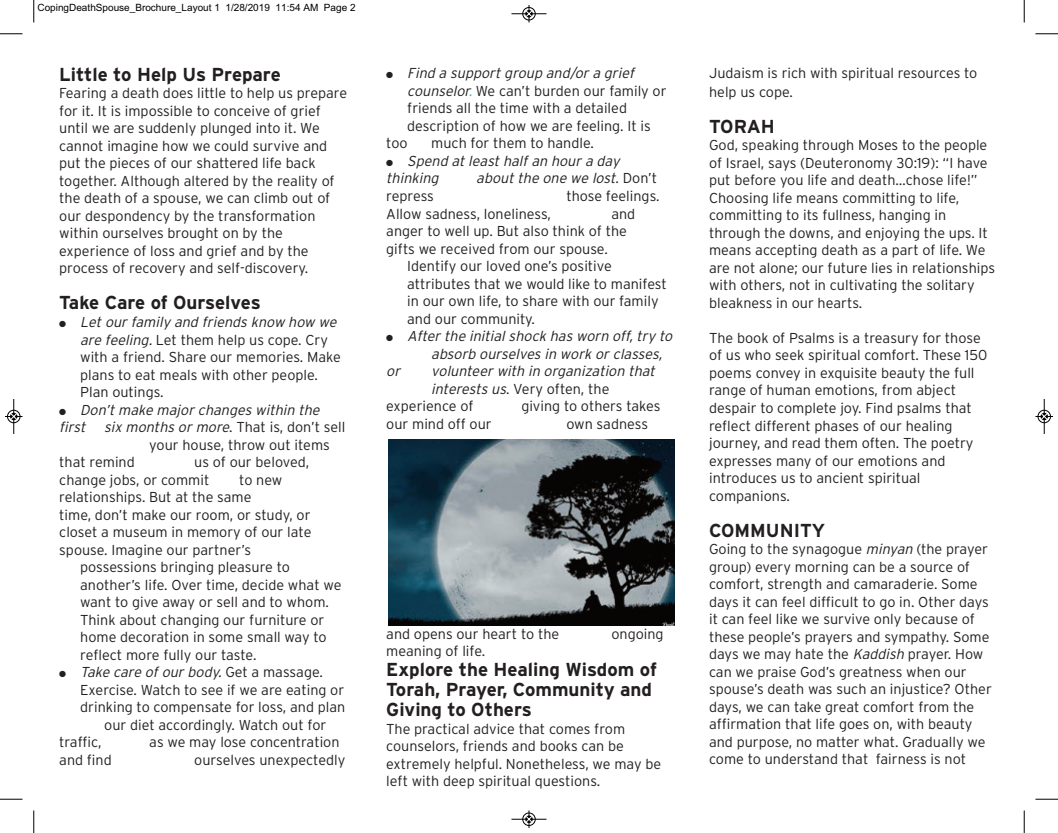
<style>
.page{position:relative;width:1058px;height:833px;background:#fff}
.page>*{position:absolute;margin:0;border:0;box-sizing:border-box;transform-origin:0 0}
.t1{font:700 18.75px/20px "Interstate";color:#231f20}
.t2{font:300 14.38px/17.5px "Interstate";color:#231f20}
.t3{font:italic 300 14.38px/17.5px "Interstate";color:#231f20}
.t4{font:10px "Arial";color:#000}
.s1{font-style:italic}
.s2{font-style:normal}
.s3{font-style:italic;color:#29c0da}
</style>
<div class="page">
<img style="left:388px;top:440px;width:286px;height:185px">
<svg style="left:33px;top:0;width:2px;height:22px"></svg>
<svg style="left:0;top:33px;width:22px;height:2px"></svg>
<svg style="left:1023px;top:0;width:2px;height:22px"></svg>
<svg style="left:1035px;top:33px;width:23px;height:2px"></svg>
<svg style="left:33px;top:810px;width:2px;height:22px"></svg>
<svg style="left:0;top:798px;width:22px;height:2px"></svg>
<svg style="left:1023px;top:810px;width:2px;height:22px"></svg>
<svg style="left:1035px;top:798px;width:23px;height:2px"></svg>
<hr style="left:511px;top:14px;width:35px;height:1px;background:#000">
<div style="left:522px;top:7px;width:13px;height:13px;border:1px solid #000;border-radius:50%"></div>
<svg style="left:526px;top:5px;width:6px;height:17px"></svg>
<hr style="left:511px;top:819px;width:35px;height:1px;background:#000">
<div style="left:522px;top:812px;width:13px;height:13px;border:1px solid #000;border-radius:50%"></div>
<svg style="left:526px;top:810px;width:6px;height:18px"></svg>
<hr style="left:14px;top:399px;width:1px;height:35px;background:#000">
<div style="left:7px;top:410px;width:13px;height:13px;border:1px solid #000;border-radius:50%"></div>
<svg style="left:5px;top:413px;width:17px;height:6px"></svg>
<hr style="left:1044px;top:399px;width:1px;height:35px;background:#000">
<div style="left:1037px;top:410px;width:13px;height:13px;border:1px solid #000;border-radius:50%"></div>
<svg style="left:1035px;top:413px;width:17px;height:6px"></svg>
<p class="t4" style="left:38px;top:2px;width:319px">CopingDeathSpouse_Brochure_Layout 1 1/28/2019 11:54 AM Page 2</p>
<h1 class="t1" style="left:59px;top:64px;width:223px">Little to Help Us Prepare</h1>
<p class="t2" style="left:59px;top:84px;width:289px">Fearing a death does little to help us prepare for it. It is impossible to conceive of grief until we are suddenly plunged into it. We cannot imagine how we could survive and put the pieces of our shattered life back together. Although altered by the reality of the death of a spouse, we can climb out of our despondency by the transformation within ourselves brought on by the experience of loss and grief and by the process of recovery and self-discovery.</p>
<h1 class="t1" style="left:59px;top:293px;width:203px">Take Care of Ourselves</h1>
<p class="t2" style="left:80px;top:313px;width:262px;text-indent:-21px">● <span class="s1">Let our family and friends know how we arefeeling.</span>Let them help us cope. Cry with a friend. Share our memories. Make plans to eat meals with other people.<br>Plan outings.</p>
<p class="t3" style="left:59px;top:401px;width:264px">● Don’t make major changes within the</p>
<p class="t3" style="left:59px;top:418px;width:287px">first six months or more<span class="s2">. That is, don’t sell</span></p>
<p class="t2" style="left:149px;top:436px;width:182px">your house, throw out items</p>
<p class="t2" style="left:59px;top:453px;width:77px">that remind</p>
<p class="t2" style="left:59px;top:453px;width:252px;text-indent:135px">us of our beloved, change jobs, or commit</p>
<p class="t2" style="left:59px;top:471px;width:254px;text-indent:180px">to new relationships. But at the same<br>time, don’t make our room, or study, or closet a museum in memory of our late spouse. Imagine our partner’s</p>
<p class="t2" style="left:80px;top:558px;width:263px">possessions bringing pleasure to another’s life. Over time, decide what we want to give away or sell and to whom.<br>Think about changing our furniture or home decoration in some small way to reflect more fully our taste.</p>
<p class="t3" style="left:59px;top:663px;width:265px">● Take care of our body. <span class="s2">Get a massage.</span></p>
<p class="t2" style="left:80px;top:681px;width:265px">Exercise. Watch to see if we are eating or</p>
<p class="t2" style="left:80px;top:698px;width:267px">drinking to compensate for loss, and plan</p>
<p class="t2" style="left:104px;top:716px;width:223px">our diet accordingly. Watch out for</p>
<p class="t2" style="left:59px;top:733px;width:44px">traffic,</p>
<p class="t2" style="left:149px;top:733px;width:192px">as we may lose concentration</p>
<p class="t2" style="left:59px;top:751px;width:54px">and find</p>
<p class="t2" style="left:194px;top:751px;width:153px">ourselves unexpectedly</p>
<p class="t3" style="left:386px;top:65px;width:252px">● Find a support group and/or a grief</p>
<p class="t2" style="left:407px;top:82px;width:261px"><span class="s1">counselor</span><span class="s3">.</span>We can’t burden our family or</p>
<p class="t2" style="left:407px;top:100px;width:221px">friends all the time with a detailed</p>
<p class="t2" style="left:407px;top:117px;width:245px">description of how we are feeling. It is</p>
<p class="t2" style="left:386px;top:135px;width:23px">too</p>
<p class="t2" style="left:431px;top:135px;width:164px">much for them to handle.</p>
<p class="t3" style="left:386px;top:152px;width:235px">● Spend at least half an hour a day thinking</p>
<p class="t3" style="left:476px;top:170px;width:182px">about the one we lost<span class="s2">. D o n’ t</span></p>
<p class="t2" style="left:386px;top:187px;width:49px">repress</p>
<p class="t2" style="left:566px;top:187px;width:95px">those feelings.</p>
<p class="t2" style="left:386px;top:205px;width:166px">Allow sadness, loneliness,</p>
<p class="t2" style="left:611px;top:205px;width:25px">and</p>
<p class="t2" style="left:386px;top:222px;width:242px">anger to well up. But also think of the</p>
<p class="t2" style="left:386px;top:240px;width:223px">gifts we received from our spouse.</p>
<p class="t2" style="left:407px;top:257px;width:206px">Identify our loved one’s positive</p>
<p class="t2" style="left:407px;top:275px;width:261px">attributes that we would like to manifest</p>
<p class="t2" style="left:407px;top:292px;width:253px">in our own life, to share with our family</p>
<p class="t2" style="left:407px;top:310px;width:129px">and our community.</p>
<p class="t3" style="left:386px;top:327px;width:290px">● After the initial shock has worn off, try to</p>
<p class="t3" style="left:431px;top:345px;width:235px">absorb ourselves in work or classes,</p>
<p class="t3" style="left:386px;top:362px;width:18px">or</p>
<p class="t3" style="left:431px;top:362px;width:227px">volunteer with in organization that</p>
<p class="t2" style="left:431px;top:380px;width:180px"><span class="s1">interests us</span>. Very often, the</p>
<p class="t2" style="left:386px;top:397px;width:89px">experience of</p>
<p class="t2" style="left:521px;top:397px;width:141px">giving to others takes</p>
<p class="t2" style="left:386px;top:415px;width:107px">our mind off our</p>
<p class="t2" style="left:566px;top:415px;width:83px">own sadness</p>
<p class="t2" style="left:386px;top:625px;width:174px">and opens our heart to the</p>
<p class="t2" style="left:611px;top:625px;width:54px">ongoing</p>
<p class="t2" style="left:386px;top:642px;width:100px">meaning of life.</p>
<h1 class="t1" style="left:386px;top:659px;width:272px">Explore the Healing Wisdom of<br>Torah, Prayer, Community and<br>Giving to Others</h1>
<p class="t2" style="left:386px;top:720px;width:276px">The practical advice that comes from counselors, friends and books can be extremely helpful. Nonetheless, we may be left with deep spiritual questions.</p>
<p class="t2" style="left:709px;top:64px;width:270px;line-height:18.1px">Judaism is rich with spiritual resources to help us cope.</p>
<h1 class="t1" style="left:709px;top:116px;width:67px">TORAH</h1>
<p class="t2" style="left:709px;top:137px;width:287px">God, speaking through Moses to the people of Israel, says (Deuteronomy 30:19): “I have put before you life and death…chose life!” Choosing life means committing to life, committing to its fullness, hanging in through the downs, and enjoying the ups. It means accepting death as a part of life. We are not alone; our future lies in relationships with others, not in cultivating the solitary bleakness in our hearts.</p>
<p class="t2" style="left:709px;top:329px;width:280px">The book of Psalms is a treasury for those of us who seek spiritual comfort. These 150 poems convey in exquisite beauty the full range of human emotions, from abject despair to complete joy. Find psalms that reflect different phases of our healing journey, and read them often. The poetry expresses many of our emotions and introduces us to ancient spiritual companions.</p>
<h1 class="t1" style="left:709px;top:520px;width:118px">COMMUNITY</h1>
<p class="t2" style="left:709px;top:540px;width:284px">Going to the synagogue <span class="s1">minyan</span>(the prayer group) every morning can be a source of comfort, strength and camaraderie. Some days it can feel difficult to go in. Other days it can feel like we survive only because of these people’s prayers and sympathy. Some days we may hate the <span class="s1">Kaddish</span>prayer. How can we praise God’s greatness when our spouse’s death was such an injustice? Other days, we can take great comfort from the affirmation that life goes on, with beauty and purpose, no matter what. Gradually we come to understand that fairness is not</p>
</div>
